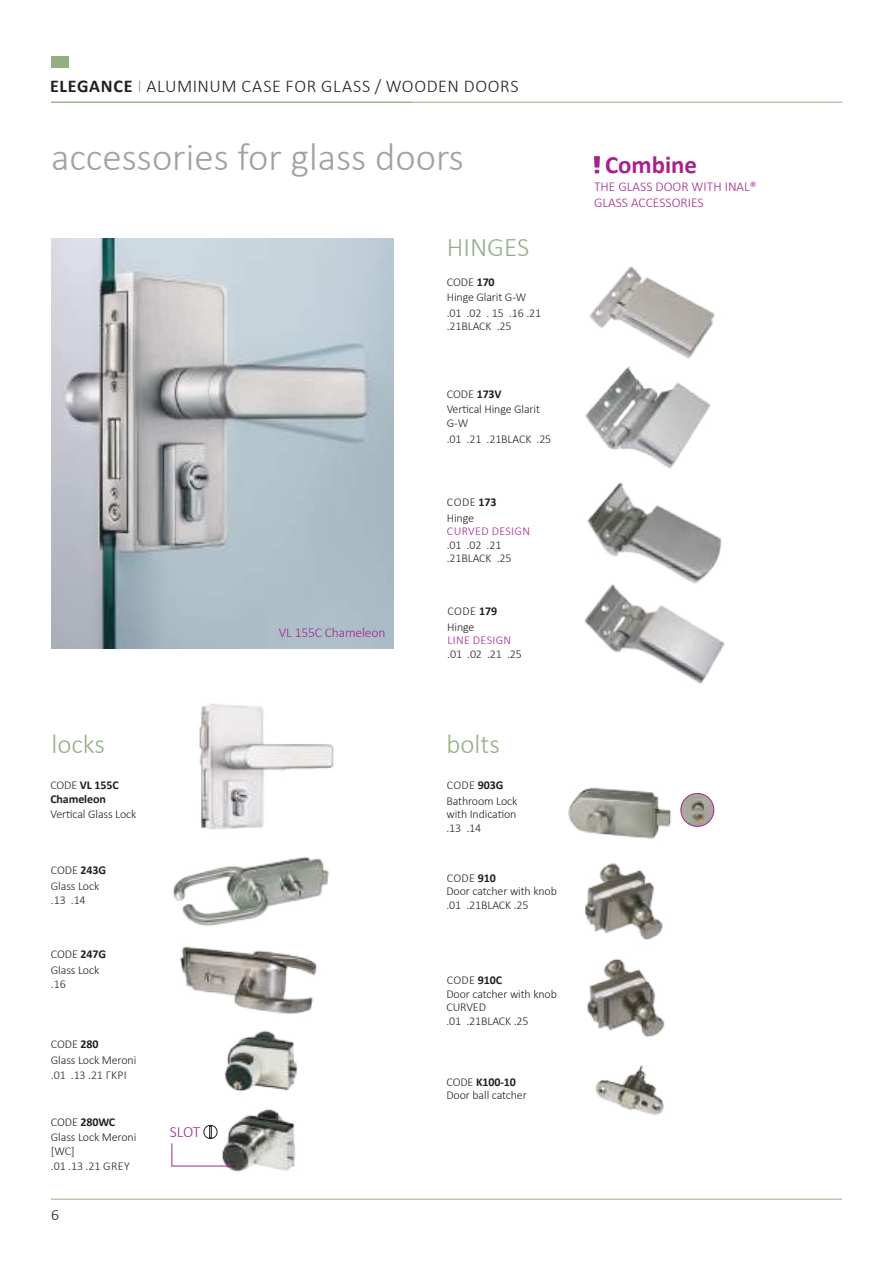
<style>
.page{position:relative;width:893px;height:1263px;background:#fff}
.page>*{position:absolute;margin:0;border:0;box-sizing:border-box;transform-origin:0 0}
.t1{font:300 39px "Calibri";color:#a0a1a3}
.t2{font:300 27px "Calibri";color:#93b085}
.t3{font:700 24.9px "Calibri";color:#a7228e}
.t4{font:300 18px "Calibri";letter-spacing:.035em;color:#241f1f}
.t5{font:300 15.75px "Calibri";color:#241f1f}
.t6{font:300 15.6px "Calibri";color:#a7228e}
.t7{font:300 13.5px/16.2px "Calibri";color:#a7228e}
.t8{font:300 12px/15.6px "Calibri";letter-spacing:-.01em;color:#241f1f}
.t9{font:300 12px "Calibri";letter-spacing:.03em;color:#a7228e}
.t10{font:700 12px/13.5px "Calibri";letter-spacing:-.01em;color:#241f1f}
.s1{font-weight:700}
.s2{color:#93b085}
.s3{font-weight:300}
</style>
<div class="page">
<hr style="left:51px;top:102px;width:791px;height:1px;background:#93b085">
<hr style="left:51px;top:1199px;width:791px;height:1px;background:#93b085">
<div style="left:51px;top:57px;width:18px;height:11px;background:#93b085"></div>
<img style="left:585px;top:863px;width:78px;height:77px">
<img style="left:595px;top:1065px;width:69px;height:50px">
<img style="left:568px;top:787px;width:120px;height:52px">
<img style="left:585px;top:367px;width:126px;height:78px">
<img style="left:593px;top:631px;width:132px;height:53px">
<img style="left:589px;top:266px;width:126px;height:93px">
<img style="left:584px;top:445px;width:138px;height:186px">
<img style="left:587px;top:958px;width:78px;height:79px">
<img style="left:681px;top:793px;width:33px;height:33px;border-radius:16px">
<div style="left:680px;top:793px;width:34px;height:34px;border:1px solid #a7228e;border-radius:50%"></div>
<img style="left:173px;top:857px;width:156px;height:56px">
<img style="left:180px;top:913px;width:137px;height:101px">
<img style="left:225px;top:1030px;width:72px;height:62px">
<img style="left:209px;top:1109px;width:87px;height:63px">
<div style="left:204px;top:1125px;width:13px;height:14px;border:1px solid #241f1f;border-radius:50%"></div>
<svg style="left:171px;top:1126px;width:59px;height:41px"></svg>
<img style="left:199px;top:703px;width:135px;height:127px">
<img style="left:51px;top:238px;width:342px;height:411px">
<svg style="left:594px;top:156px;width:6px;height:17px"></svg>
<h3 class="t4" style="left:50px;top:79px;width:470px"><span class="s1">ELEGANCE</span> <span class="s2">I</span> ALUMINUM CASE FOR GLASS / WOODEN DOORS</h3>
<h1 class="t1" style="left:51px;top:142px;width:414px">accessories for glass doors</h1>
<h2 class="t2" style="left:447px;top:237px;width:84px">HINGES</h2>
<p class="t8" style="left:447px;top:275px;width:96px">CODE <span class="s1">170<br></span>Hinge Glarit G-W .01 .02 . 15 .16 .21</p>
<p class="t8" style="left:447px;top:319px;width:66px">.21BLACK .25</p>
<p class="t8" style="left:447px;top:387px;width:95px">CODE <span class="s1">173V<br></span>Vertical Hinge Glarit</p>
<p class="t8" style="left:447px;top:416px;width:106px">G-W<br>.01 .21 .21BLACK .25</p>
<h2 class="t2" style="left:51px;top:734px;width:55px">locks</h2>
<p class="t10" style="left:50px;top:779px;width:70px"><span class="s3">CODE</span> VL 155C<br>Chameleon</p>
<p class="t8" style="left:50px;top:806px;width:88px">Vertical Glass Lock</p>
<p class="t8" style="left:51px;top:863px;width:57px">CODE <span class="s1">243G<br></span>Glass Lock</p>
<p class="t8" style="left:51px;top:892px;width:36px">.13 .14</p>
<p class="t8" style="left:51px;top:947px;width:57px">CODE <span class="s1">247G<br></span>Glass Lock</p>
<p class="t8" style="left:51px;top:976px;width:16px">.16</p>
<p class="t8" style="left:51px;top:1037px;width:87px">CODE <span class="s1">280<br></span>Glass Lock Meroni .01 .13 .21 ΓΚΡΙ</p>
<p class="t8" style="left:51px;top:1114px;width:87px">CODE <span class="s1">280WC<br></span>Glass Lock Meroni</p>
<p class="t8" style="left:51px;top:1143px;width:80px">[WC]<br>.01 .13 .21 GREY</p>
<h3 class="t5" style="left:51px;top:1209px;width:9px">6</h3>
<h3 class="t6" style="left:170px;top:1125px;width:32px">SLOT</h3>
<p class="t7" style="left:279px;top:625px;width:108px">VL 155C Chameleon</p>
<p class="t8" style="left:447px;top:495px;width:51px">CODE <span class="s1">173<br></span>Hinge</p>
<p class="t9" style="left:447px;top:527px;width:85px">CURVED DESIGN</p>
<p class="t8" style="left:447px;top:539px;width:66px;line-height:13.5px">.01 .02 .21 .21BLACK .25</p>
<p class="t8" style="left:447px;top:604px;width:51px">CODE <span class="s1">179<br></span>Hinge</p>
<p class="t9" style="left:447px;top:636px;width:65px">LINE DESIGN</p>
<p class="t8" style="left:447px;top:647px;width:76px">.01 .02 .21 .25</p>
<h2 class="t2" style="left:446px;top:734px;width:55px">bolts</h2>
<p class="t8" style="left:446px;top:778px;width:72px">CODE <span class="s1">903G<br></span>Bathroom Lock</p>
<p class="t8" style="left:446px;top:807px;width:71px;line-height:13.5px">with Indication .13 .14</p>
<p class="t8" style="left:446px;top:872px;width:112px;line-height:13.5px">CODE <span class="s1">910<br></span>Door catcher with knob .01 .21BLACK .25</p>
<p class="t8" style="left:446px;top:974px;width:112px;line-height:13.5px">CODE <span class="s1">910C<br></span>Door catcher with knob<br>CURVED<br>.01 .21BLACK .25</p>
<p class="t8" style="left:446px;top:1076px;width:82px;line-height:13.5px">CODE <span class="s1">K100-10<br></span>Door ball catcher</p>
<h3 class="t3" style="left:605px;top:155px;width:94px">Combine</h3>
<p class="t7" style="left:594px;top:178px;width:164px">THE GLASS DOOR WITH ΙΝΑL®<br>GLASS ACCESSORIES</p>
</div>
